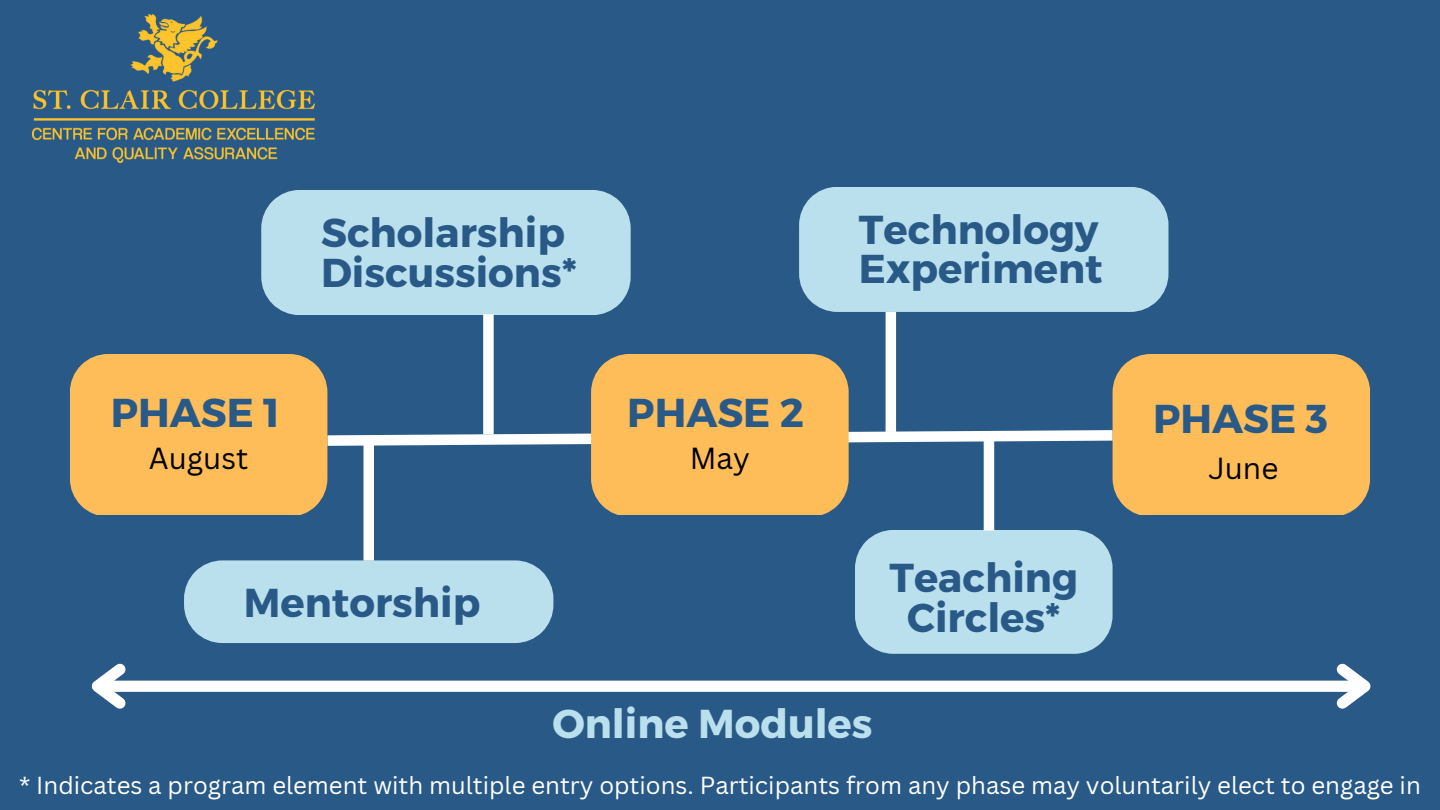
<style>
.page{position:relative;width:1440px;height:810px;background:#295a87}
.page>*{position:absolute;margin:0;border:0;box-sizing:border-box;transform-origin:0 0}
.t1{font:700 40.3px/39.7px "Montserrat";color:#295a87}
.t2{font:700 40.3px "Montserrat";color:#bae0ed}
.t3{font:29.7px "Canva Sans";color:#000}
.t4{font:24px "Canva Sans";color:#fff}
</style>
<div class="page">
<svg style="left:70px;top:354px;width:1300px;height:161px"></svg>
<div style="left:261px;top:190px;width:370px;height:125px;background:#bae0ed"></div>
<div style="left:855px;top:530px;width:258px;height:124px;background:#bae0ed"></div>
<div style="left:799px;top:187px;width:369px;height:125px;background:#bae0ed"></div>
<div style="left:184px;top:560px;width:369px;height:83px;background:#bae0ed"></div>
<div style="left:363px;top:441px;width:11px;height:120px;background:#fff"></div>
<div style="left:483px;top:314px;width:11px;height:120px;background:#fff"></div>
<div style="left:886px;top:312px;width:10px;height:120px;background:#fff"></div>
<div style="left:984px;top:441px;width:10px;height:90px;background:#fff"></div>
<div style="left:97px;top:681px;width:1268px;height:11px;background:#fff"></div>
<svg style="left:91px;top:663px;width:45px;height:46px"></svg>
<svg style="left:1327px;top:663px;width:44px;height:46px"></svg>
<img style="left:32px;top:15px;width:283px;height:147px">
<h1 class="t1" style="left:321px;top:211px;width:257px">Scholarship<br>Discussions*</h1>
<h1 class="t1" style="left:859px;top:207px;width:245px">Technology<br>Experiment</h1>
<h1 class="t1" style="left:111px;top:391px;width:171px">PHASE 1</h1>
<h1 class="t1" style="left:627px;top:391px;width:178px">PHASE 2</h1>
<h1 class="t1" style="left:1153px;top:396px;width:176px">PHASE 3</h1>
<p class="t3" style="left:149px;top:438px;width:101px">August</p>
<p class="t3" style="left:690px;top:438px;width:62px">May</p>
<p class="t3" style="left:1208px;top:447px;width:72px">June</p>
<h1 class="t1" style="left:244px;top:581px;width:238px">Mentorship</h1>
<h1 class="t1" style="left:889px;top:556px;width:190px;text-align:center">Teaching<br>Circles*</h1>
<h1 class="t2" style="left:552px;top:697px;width:322px">Online Modules</h1>
<p class="t4" style="left:19px;top:768px;width:1403px">* Indicates a program element with multiple entry options. Participants from any phase may voluntarily elect to engage in</p>
</div>
